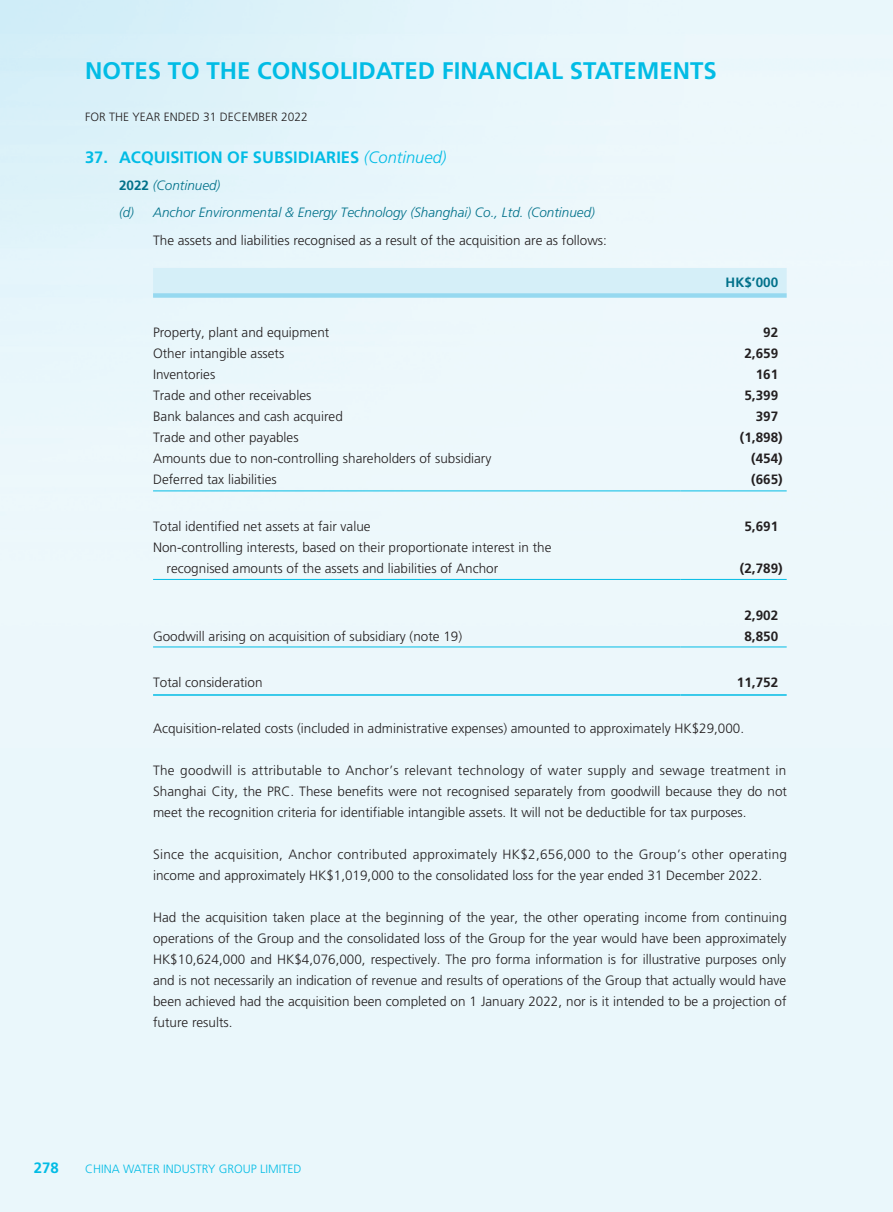
<style>
.page{position:relative;width:893px;height:1212px;background:#fff}
.page>*{position:absolute;margin:0;border:0;box-sizing:border-box;transform-origin:0 0}
.t1{font:700 24px "Frutiger LT Std";color:#02bce5}
._01_H1{font:700 16.5px "Frutiger LT Std";color:#02bce5}
.t2{font:700 15px "Frutiger LT Std";color:#02bce5}
._00_txt{font:300 13.5px/21px "Frutiger LT Std";color:#231f20;text-align:justify}
._50_Table_txt{font:300 13.5px "Frutiger LT Std";color:#231f20}
._00_txt-2{font:300 13.5px/21px "Frutiger LT Std";letter-spacing:.02em;color:#231f20}
._03_H3{font:italic 300 13.5px "Frutiger LT Std";color:#01718a}
._50_Table_txt-2{font:700 13.5px "Frutiger LT Std";color:#231f20}
._02_H2{font:italic 300 13.5px "Frutiger LT Std";color:#01718a}
._50_Table_txt-3{font:700 13.5px "Frutiger LT Std";color:#01718a}
.t3{font:300 12px "Frutiger LT Std";color:#02bce5}
.t4{font:300 12px "Frutiger LT Std";color:#231f20}
.s1{font-weight:300;font-style:italic}
.s2{font-weight:700;font-style:normal}
</style>
<div class="page">
<svg style="left:153px;top:268px;width:634px;height:30px;background:#cbebf6"></svg>
<hr style="left:153px;top:490px;width:527px;height:1px;background:#02bce5">
<hr style="left:680px;top:490px;width:107px;height:1px;background:#02bce5">
<hr style="left:153px;top:579px;width:527px;height:1px;background:#02bce5">
<hr style="left:680px;top:579px;width:107px;height:1px;background:#02bce5">
<hr style="left:153px;top:646px;width:527px;height:1px;background:#02bce5">
<hr style="left:680px;top:646px;width:107px;height:1px;background:#02bce5">
<hr style="left:153px;top:694px;width:527px;height:2px;background:#02bce5">
<hr style="left:680px;top:694px;width:107px;height:2px;background:#02bce5">
<h1 class="t1" style="left:85px;top:57px;width:633px">NOTES TO THE CONSOLIDATED FINANCIAL STATEMENTS</h1>
<p class="t4" style="left:85px;top:110px;width:224px">FOR THE YEAR ENDED 31 DECEMBER 2022</p>
<p class="_01_H1" style="left:85px;top:147px;width:363px">37. ACQUISITION OF SUBSIDIARIES <span class="s1">(Continued)</span></p>
<p class="_02_H2" style="left:119px;top:177px;width:103px"><span class="s2">2022</span> (Continued)</p>
<p class="_03_H3" style="left:119px;top:205px;width:477px">(d) Anchor Environmental &amp; Energy Technology (Shanghai) Co., Ltd. (Continued)</p>
<p class="_00_txt" style="left:153px;top:230px;width:455px">The assets and liabilities recognised as a result of the acquisition are as follows:</p>
<p class="_50_Table_txt-3" style="left:726px;top:274px;width:54px">HK$’000</p>
<p class="_50_Table_txt" style="left:153px;top:325px;width:178px">Property, plant and equipment</p>
<p class="_50_Table_txt-2" style="left:763px;top:325px;width:17px">92</p>
<p class="_50_Table_txt" style="left:153px;top:346px;width:133px">Other intangible assets</p>
<p class="_50_Table_txt-2" style="left:744px;top:346px;width:35px">2,659</p>
<p class="_50_Table_txt" style="left:153px;top:367px;width:64px">Inventories</p>
<p class="_50_Table_txt-2" style="left:756px;top:367px;width:24px">161</p>
<p class="_50_Table_txt" style="left:153px;top:388px;width:160px">Trade and other receivables</p>
<p class="_50_Table_txt-2" style="left:744px;top:388px;width:35px">5,399</p>
<p class="_50_Table_txt" style="left:153px;top:409px;width:191px">Bank balances and cash acquired</p>
<p class="_50_Table_txt-2" style="left:756px;top:409px;width:24px">397</p>
<p class="_50_Table_txt" style="left:153px;top:430px;width:147px">Trade and other payables</p>
<p class="_50_Table_txt-2" style="left:740px;top:430px;width:44px">(1,898)</p>
<p class="_50_Table_txt" style="left:153px;top:451px;width:340px">Amounts due to non-controlling shareholders of subsidiary</p>
<p class="_50_Table_txt-2" style="left:751px;top:451px;width:33px">(454)</p>
<p class="_50_Table_txt" style="left:153px;top:472px;width:125px">Deferred tax liabilities</p>
<p class="_50_Table_txt-2" style="left:751px;top:472px;width:33px">(665)</p>
<p class="_50_Table_txt" style="left:153px;top:519px;width:219px">Total identified net assets at fair value</p>
<p class="_50_Table_txt-2" style="left:744px;top:518px;width:35px">5,691</p>
<p class="_50_Table_txt" style="left:153px;top:540px;width:400px">Non-controlling interests, based on their proportionate interest in the</p>
<p class="_50_Table_txt" style="left:167px;top:561px;width:333px">recognised amounts of the assets and liabilities of Anchor</p>
<p class="_50_Table_txt-2" style="left:740px;top:560px;width:44px">(2,789)</p>
<p class="_50_Table_txt-2" style="left:744px;top:607px;width:35px">2,902</p>
<p class="_50_Table_txt" style="left:153px;top:628px;width:311px">Goodwill arising on acquisition of subsidiary (note 19)</p>
<p class="_50_Table_txt-2" style="left:744px;top:628px;width:35px">8,850</p>
<p class="_50_Table_txt" style="left:153px;top:675px;width:111px">Total consideration</p>
<p class="_50_Table_txt-2" style="left:737px;top:674px;width:43px">11,752</p>
<p class="_00_txt" style="left:153px;top:718px;width:593px">Acquisition-related costs (included in administrative expenses) amounted to approximately HK$29,000.</p>
<p class="_00_txt" style="left:153px;top:760px;width:635px">The goodwill is attributable to Anchor’s relevant technology of water supply and sewage treatment in Shanghai City, the PRC. These benefits were not recognised separately from goodwill because they do not meet the recognition criteria for identifiable intangible assets. It will not be deductible for tax purposes.</p>
<p class="_00_txt-2" style="left:153px;top:844px;width:635px">Since the acquisition, Anchor contributed approximately HK$2,656,000 to the Group’s other operating income and approximately HK$1,019,000 to the consolidated loss for the year ended 31 December 2022.</p>
<p class="_00_txt" style="left:153px;top:907px;width:635px">Had the acquisition taken place at the beginning of the year, the other operating income from continuing operations of the Group and the consolidated loss of the Group for the year would have been approximately HK$10,624,000 and HK$4,076,000, respectively. The pro forma information is for illustrative purposes only and is not necessarily an indication of revenue and results of operations of the Group that actually would have been achieved had the acquisition been completed on 1 January 2022, nor is it intended to be a projection of future results.</p>
<p class="t2" style="left:34px;top:1158px;width:27px">278</p>
<p class="t3" style="left:85px;top:1162px;width:218px">CHINA WATER INDUSTRY GROUP LIMITED</p>
</div>
